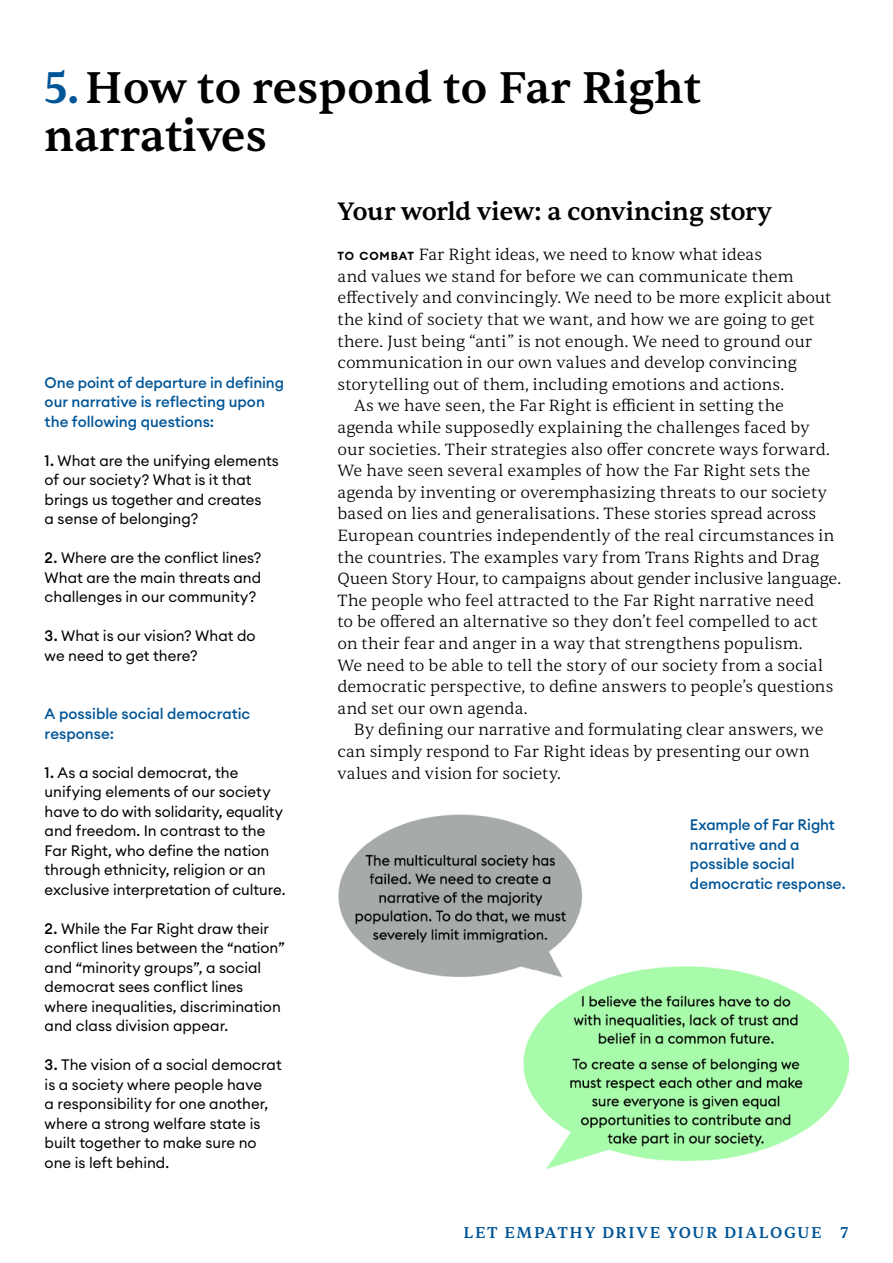
<style>
.page{position:relative;width:893px;height:1263px;background:#fff}
.page>*{position:absolute;margin:0;border:0;box-sizing:border-box;transform-origin:0 0}
.t1{font:500 45px/48px "Sentient";color:#000}
.t2{font:500 25.5px "Sentient";letter-spacing:-.02em;color:#000}
.t3{font:300 16.5px "Sentient";color:#000}
.t4{font:500 15.9px "Sentient";letter-spacing:.1em;color:#005597}
.t5{font:15px/19.5px "Euclid Circular A";color:#000}
.t6{font:500 15px/19.5px "Euclid Circular A";color:#005597}
.s1{color:#005597}
.s2{font-weight:500}
.s3{font-family:"Euclid Circular A";font-weight:600;font-size:11.55px}
</style>
<div class="page">
<img style="left:338px;top:814px;width:511px;height:355px">
<h1 class="t1" style="left:45px;top:65px;width:658px"><span class="s1">5.</span>How to respond to Far Right narratives</h1>
<p class="t6" style="left:45px;top:373px;width:241px">One point of departure in defining our narrative is reflecting upon the following questions:</p>
<p class="t5" style="left:45px;top:450px;width:236px"><span class="s2">1.</span> What are the unifying elements of our society? What is it that brings us together and creates<br>a sense of belonging?</p>
<p class="t5" style="left:45px;top:548px;width:218px;text-align:justify"><span class="s2">2.</span> Where are the conflict lines?<br>What are the main threats and challenges in our community?</p>
<p class="t5" style="left:45px;top:626px;width:212px"><span class="s2">3.</span> What is our vision? What do we need to get there?</p>
<p class="t6" style="left:45px;top:704px;width:207px">A possible social democratic response:</p>
<p class="t5" style="left:45px;top:762px;width:243px"><span class="s2">1.</span> As a social democrat, the unifying elements of our society have to do with solidarity, equality and freedom. In contrast to the Far Right, who define the nation through ethnicity, religion or an exclusive interpretation of culture.</p>
<p class="t5" style="left:45px;top:918px;width:241px"><span class="s2">2.</span> While the Far Right draw their conflict lines between the “nation” and “minority groups”, a social democrat sees conflict lines where inequalities, discrimination and class division appear.</p>
<p class="t5" style="left:45px;top:1055px;width:239px"><span class="s2">3.</span> The vision of a social democrat is a society where people have<br>a responsibility for one another, where a strong welfare state is built together to make sure no one is left behind.</p>
<h2 class="t2" style="left:338px;top:196px;width:436px">Your world view: a convincing story</h2>
<p class="t3" style="left:338px;top:245px;width:426px"><span class="s3">TO COMBAT</span> Far Right ideas, we need to know what ideas</p>
<p class="t3" style="left:337px;top:266px;width:457px">and values we stand for before we can communicate them</p>
<p class="t3" style="left:337px;top:288px;width:495px">effectively and convincingly. We need to be more explicit about</p>
<p class="t3" style="left:337px;top:309px;width:478px">the kind of society that we want, and how we are going to get</p>
<p class="t3" style="left:337px;top:331px;width:476px">there. Just being “anti” is not enough. We need to ground our</p>
<p class="t3" style="left:337px;top:353px;width:461px">communication in our own values and develop convincing</p>
<p class="t3" style="left:337px;top:374px;width:448px">storytelling out of them, including emotions and actions.</p>
<p class="t3" style="left:354px;top:396px;width:431px">As we have seen, the Far Right is efficient in setting the</p>
<p class="t3" style="left:337px;top:417px;width:474px">agenda while supposedly explaining the challenges faced by</p>
<p class="t3" style="left:337px;top:439px;width:494px">our societies. Their strategies also offer concrete ways forward.</p>
<p class="t3" style="left:337px;top:461px;width:474px">We have seen several examples of how the Far Right sets the</p>
<p class="t3" style="left:337px;top:482px;width:491px">agenda by inventing or overemphasizing threats to our society</p>
<p class="t3" style="left:337px;top:504px;width:480px">based on lies and generalisations. These stories spread across</p>
<p class="t3" style="left:337px;top:525px;width:498px">European countries independently of the real circumstances in</p>
<p class="t3" style="left:337px;top:547px;width:483px">the countries. The examples vary from Trans Rights and Drag</p>
<p class="t3" style="left:337px;top:569px;width:505px">Queen Story Hour, to campaigns about gender inclusive language.</p>
<p class="t3" style="left:337px;top:590px;width:478px">The people who feel attracted to the Far Right narrative need</p>
<p class="t3" style="left:337px;top:612px;width:481px">to be offered an alternative so they don’t feel compelled to act</p>
<p class="t3" style="left:337px;top:633px;width:467px">on their fear and anger in a way that strengthens populism.</p>
<p class="t3" style="left:337px;top:655px;width:487px">We need to be able to tell the story of our society from a social</p>
<p class="t3" style="left:337px;top:677px;width:497px">democratic perspective, to define answers to people’s questions</p>
<p class="t3" style="left:337px;top:698px;width:191px">and set our own agenda.</p>
<p class="t3" style="left:354px;top:720px;width:471px">By defining our narrative and formulating clear answers, we</p>
<p class="t3" style="left:337px;top:741px;width:474px">can simply respond to Far Right ideas by presenting our own</p>
<p class="t3" style="left:337px;top:763px;width:225px">values and vision for society.</p>
<p class="t6" style="left:690px;top:815px;width:157px">Example of Far Right narrative and a possible social democratic response.</p>
<p class="t4" style="left:464px;top:1223px;width:386px">LET EMPATHY DRIVE YOUR DIALOGUE 7</p>
</div>
